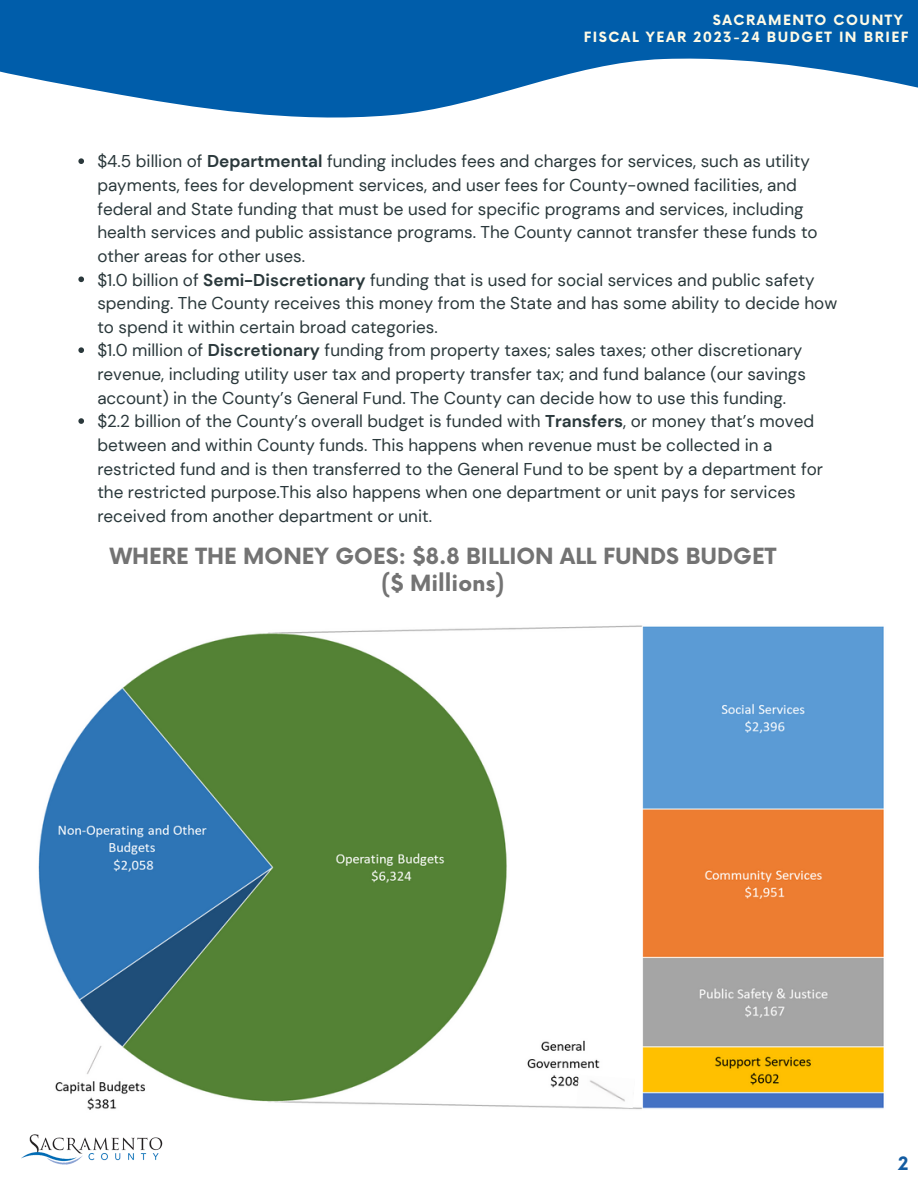
<style>
.page{position:relative;width:918px;height:1188px;background:#fff}
.page>*{position:absolute;margin:0;border:0;box-sizing:border-box;transform-origin:0 0}
.t1{font:700 21.75px "Now";color:#737373}
.t2{font:700 18px "Now";color:#145ca1}
.t3{font:17.1px/23.7px "DM Sans";color:#2a383b}
.t4{font:700 13.8px "Now";letter-spacing:.11em;color:#fefae6}
.s1{font-weight:700}
</style>
<div class="page">
<svg style="left:0;top:0;width:918px;height:118px;fill:#005daa"></svg>
<img style="left:38px;top:625px;width:846px;height:485px">
<img style="left:21px;top:1134px;width:142px;height:31px">
<img style="left:577px;top:1075px;width:58px;height:33px">
<svg style="left:78px;top:158px;width:6px;height:6px"></svg>
<svg style="left:78px;top:277px;width:6px;height:5px"></svg>
<svg style="left:78px;top:347px;width:6px;height:6px"></svg>
<svg style="left:78px;top:418px;width:6px;height:6px"></svg>
<p class="t4" style="left:713px;top:13px;width:191px">SACRAMENTO COUNTY</p>
<p class="t4" style="left:584px;top:30px;width:326px">FISCAL YEAR 2023-24 BUDGET IN BRIEF</p>
<p class="t3" style="left:97px;top:150px;width:722px">$4.5 billion of <span class="s1">Departmental</span> funding includes fees and charges for services, such as utility payments, fees for development services, and user fees for County-owned facilities, and federal and State funding that must be used for specific programs and services, including health services and public assistance programs. The County cannot transfer these funds to other areas for other uses.</p>
<p class="t3" style="left:97px;top:268px;width:741px">$1.0 billion of <span class="s1">Semi-Discretionary</span> funding that is used for social services and public safety spending. The County receives this money from the State and has some ability to decide how to spend it within certain broad categories.</p>
<p class="t3" style="left:97px;top:339px;width:710px">$1.0 million of <span class="s1">Discretionary</span> funding from property taxes; sales taxes; other discretionary revenue, including utility user tax and property transfer tax; and fund balance (our savings account) in the County’s General Fund. The County can decide how to use this funding.</p>
<p class="t3" style="left:97px;top:410px;width:727px">$2.2 billion of the County’s overall budget is funded with <span class="s1">Transfers</span>, or money that’s moved between and within County funds. This happens when revenue must be collected in a restricted fund and is then transferred to the General Fund to be spent by a department for the restricted purpose.This also happens when one department or unit pays for services received from another department or unit.</p>
<p class="t1" style="left:110px;top:544px;width:668px">WHERE THE MONEY GOES: $8.8 BILLION ALL FUNDS BUDGET</p>
<p class="t1" style="left:381px;top:571px;width:125px">($ Millions)</p>
<p class="t2" style="left:898px;top:1154px;width:12px">2</p>
</div>
